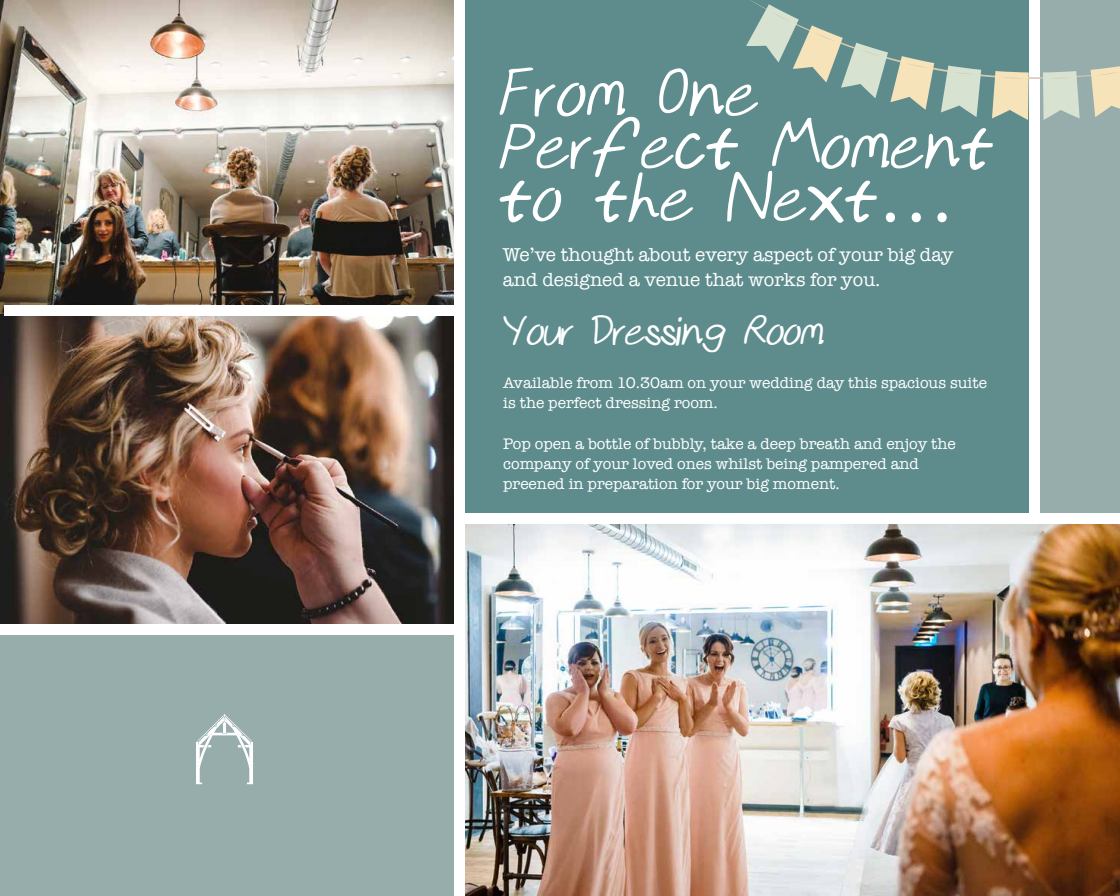
<style>
.page{position:relative;width:1120px;height:896px;background:#fff}
.page>*{position:absolute;margin:0;border:0;box-sizing:border-box;transform-origin:0 0}
.t1{font:700 77.44px "kristenshand";color:#fff}
.t2{font:700 47.07px "kristenshand";letter-spacing:-.025em;color:#fff}
.t3{font:19.25px/24.5px "American Typewriter";color:#fff}
.t4{font:15.75px/20.1px "American Typewriter";color:#fff}
.s1{font-family:"Myriad Pro";font-weight:400}
</style>
<div class="page">
<div style="left:10px;top:0;width:1110px;height:896px;background:#5e8c8c"></div>
<img style="left:465px;top:524px;width:655px;height:372px">
<img style="left:0;top:0;width:454px;height:624px">
<div style="left:0;top:630px;width:462px;height:266px;background:#97adac"></div>
<div style="left:1034px;top:0;width:86px;height:518px;background:#97adac"></div>
<div style="left:1029px;top:0;width:11px;height:518px;background:#fff"></div>
<div style="left:454px;top:0;width:11px;height:896px;background:#fff"></div>
<div style="left:456px;top:513px;width:664px;height:11px;background:#fff"></div>
<div style="left:4px;top:305px;width:455px;height:11px;background:#fff"></div>
<div style="left:0;top:624px;width:458px;height:11px;background:#fff"></div>
<svg style="left:196px;top:714px;width:57px;height:70px"></svg>
<svg style="left:746px;top:0;width:374px;height:120px"></svg>
<h1 class="t1" style="left:499px;top:65px;width:262px">From One</h1>
<h1 class="t1" style="left:499px;top:117px;width:496px">Perfect Moment</h1>
<h1 class="t1" style="left:499px;top:170px;width:458px">to the Next<span class="s1">…</span></h1>
<p class="t3" style="left:503px;top:242px;width:452px">We’ve thought about every aspect of your big day and designed a venue that works for you.</p>
<h2 class="t2" style="left:503px;top:314px;width:323px">Your Dressing Room</h2>
<p class="t4" style="left:503px;top:372px;width:485px">Available from 10.30am on your wedding day this spacious suite is the perfect dressing room.</p>
<p class="t4" style="left:503px;top:433px;width:454px">Pop open a bottle of bubbly, take a deep breath and enjoy the company of your loved ones whilst being pampered and preened in preparation for your big moment.</p>
</div>
